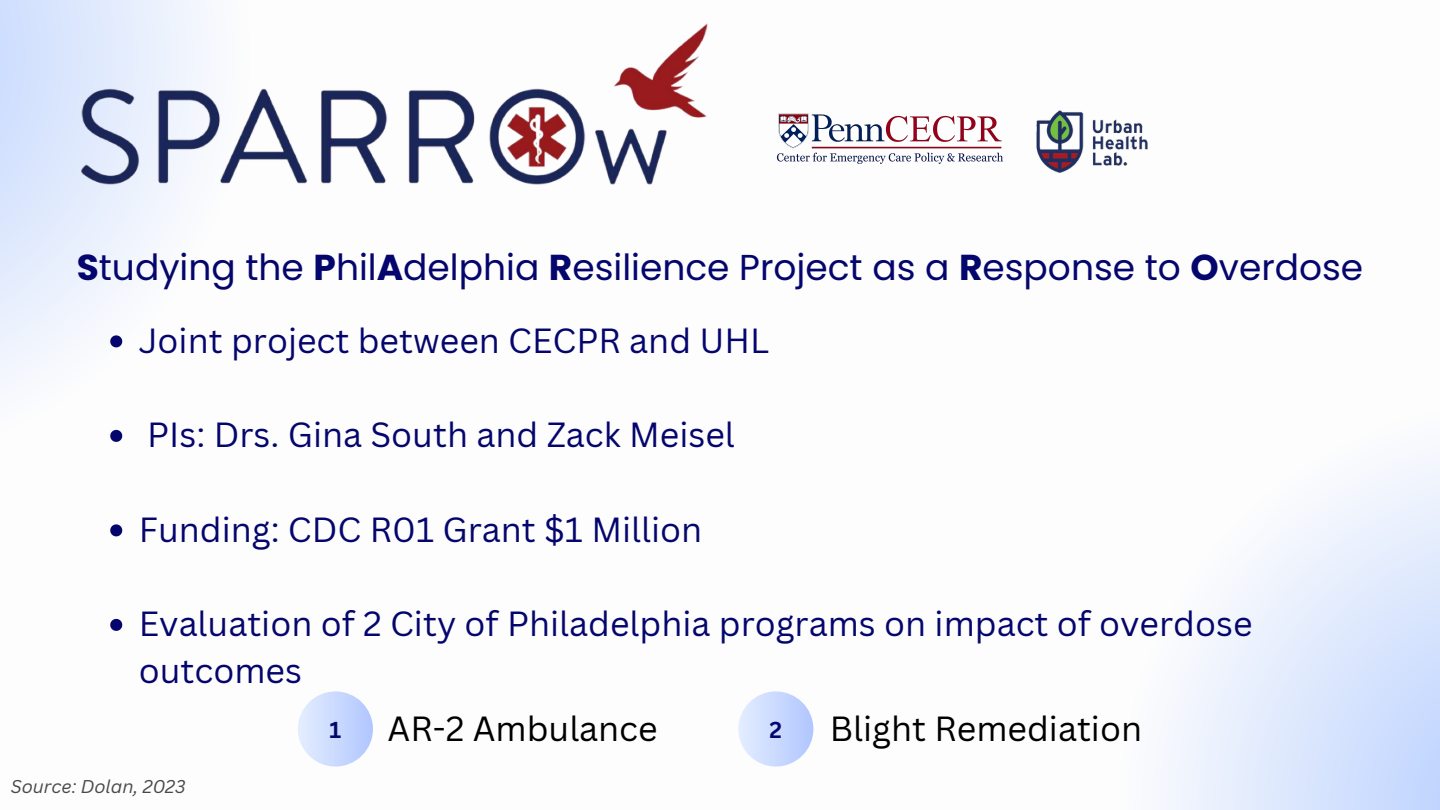
<style>
.page{position:relative;width:1440px;height:810px;background:#fff}
.page>*{position:absolute;margin:0;border:0;box-sizing:border-box;transform-origin:0 0}
.t1{font:36px "Poppins";color:#05066d}
.t2{font:34px/47.2px "Canva Sans";color:#05066d}
.t3{font:34px "Canva Sans";color:#000}
.t4{font:700 22.4px "Canva Sans";color:#05066d}
.t5{font:italic 18px "Canva Sans";color:#4a4948}
.s1{font-weight:700}
</style>
<div class="page">
<svg style="left:0;top:0;width:174px;height:438px"></svg>
<svg style="left:1161px;top:453px;width:279px;height:357px"></svg>
<svg style="left:110px;top:335px;width:12px;height:12px"></svg>
<svg style="left:110px;top:430px;width:12px;height:12px"></svg>
<svg style="left:110px;top:524px;width:12px;height:12px"></svg>
<svg style="left:110px;top:619px;width:12px;height:12px"></svg>
<img style="left:47px;top:0;width:661px;height:209px">
<div style="left:298px;top:691px;width:75px;height:76px;background:linear-gradient(to right,#e4eeff,#b2c7ff);border-radius:50%"></div>
<div style="left:738px;top:691px;width:75px;height:76px;background:linear-gradient(to right,#e5efff,#b1c6ff);border-radius:50%"></div>
<img style="left:1036px;top:110px;width:112px;height:63px">
<img style="left:776px;top:113px;width:227px;height:51px">
<p class="t1" style="left:77px;top:242px;width:1288px"><span class="s1">S</span>tudying the <span class="s1">P</span>hil<span class="s1">A</span>delphia <span class="s1">R</span>esilience Project as a <span class="s1">R</span>esponse to <span class="s1">O</span>verdose</p>
<p class="t2" style="left:139px;top:316px;width:632px">Joint project between CECPR and UHL</p>
<p class="t2" style="left:147px;top:410px;width:589px">PIs: Drs. Gina South and Zack Meisel</p>
<p class="t2" style="left:139px;top:505px;width:565px">Funding: CDC R01 Grant $1 Million</p>
<p class="t2" style="left:139px;top:599px;width:1115px">Evaluation of 2 City of Philadelphia programs on impact of overdose outcomes</p>
<p class="t5" style="left:11px;top:774px;width:176px">Source: Dolan, 2023</p>
<p class="t4" style="left:329px;top:714px;width:13px">1</p>
<p class="t3" style="left:388px;top:705px;width:272px">AR-2 Ambulance</p>
<p class="t4" style="left:770px;top:714px;width:14px">2</p>
<p class="t3" style="left:830px;top:705px;width:314px">Blight Remediation</p>
</div>
